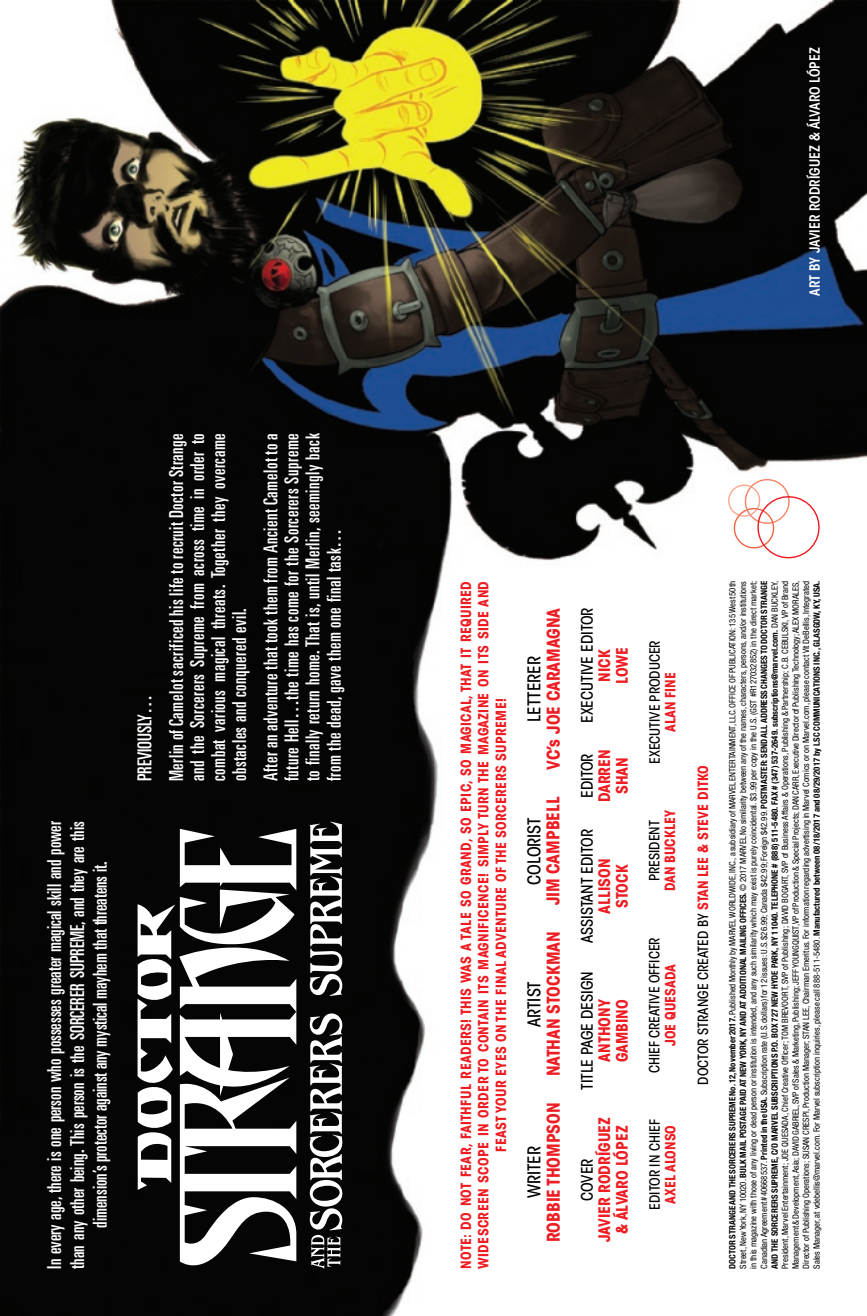
<style>
.page{position:relative;width:867px;height:1316px;background:#fff}
.page>*{position:absolute;margin:0;border:0;box-sizing:border-box;transform-origin:0 0}
.t1{font:ultra-condensed 19.25px/21px "Univers LT Std";color:#fff;text-align:justify}
.t2{font:ultra-condensed 19.25px/31.5px "Univers LT Std";letter-spacing:.03em;color:#fff}
.t3{font:700 condensed 17.5px "ITC Avant Garde Std";color:#ee1d23}
.t4{font:500 condensed 17.5px "ITC Avant Garde Std";color:#000001}
.t5{font:700 condensed 15.75px/17.5px "ITC Avant Garde Std";color:#ee1d23;text-align:center}
.t6{font:500 condensed 15.75px "ITC Avant Garde Std";color:#000001}
.t7{font:700 condensed 14px/17.5px "ITC Avant Garde Std";letter-spacing:.02em;color:#ee1d23;text-align:center}
.t8{font:500 condensed 14px "ITC Avant Garde Std";color:#000001}
.t9{font:700 condensed 14px "ITC Avant Garde Std";color:#ee1d23}
.t10{font:600 condensed 14px "ITC Avant Garde Std";color:#fff}
.t11{font:condensed 8.75px/10.5px "Helvetica Neue LT Pro";color:#000001;text-align:justify}
.s1{font-weight:700;color:#ee1d23}
.s2{font-weight:700}
</style>
<div class="page">
<img style="left:0;top:0;width:866px;height:1315px">
<img style="left:731px;top:516px;width:15px;height:32px">
<img style="left:749px;top:479px;width:43px;height:14px">
<img style="left:726px;top:484px;width:35px;height:32px">
<img style="left:748px;top:486px;width:4px;height:7px">
<svg style="left:746px;top:493px;width:78px;height:70px"></svg>
<svg style="left:309px;top:1013px;width:33px;height:255px"></svg>
<svg style="left:309px;top:821px;width:33px;height:174px"></svg>
<svg style="left:137px;top:828px;width:159px;height:449px"></svg>
<h1 class="t1" style="left:43px;top:1268px;width:448px;line-height:22.8px;text-align:center;rotate:-90deg">In every age, there is one person who possesses greater magical skill and power than any other being. This person is the SORCERER SUPREME, and they are this dimension’s protector against any mystical mayhem that threatens it.</h1>
<h1 class="t2" style="left:129px;top:781px;width:349px;rotate:-90deg">PREVIOUSLY…<br>Merlin of Camelot sacrificed his life to recruit Doctor Strange</h1>
<h1 class="t1" style="left:186px;top:781px;width:349px;rotate:-90deg">and the Sorcerers Supreme from across time in order to combat various magical threats. Together they overcame obstacles and conquered evil.</h1>
<h1 class="t1" style="left:260px;top:781px;width:349px;rotate:-90deg">After an adventure that took them from Ancient Camelot to a future Hell…the time has come for the Sorcerers Supreme to finally return home. That is, until Merlin, seemingly back from the dead, gave them one final task…</h1>
<h3 class="t10" style="left:805px;top:296px;width:250px;rotate:-90deg">ART BY JAVIER RODRÍGUEZ &amp; ÁLVARO LÓPEZ</h3>
<p class="t7" style="left:457px;top:1268px;width:689px;rotate:-90deg">NOTE: DO NOT FEAR, FAITHFUL READERS! THIS WAS A TALE SO GRAND, SO EPIC, SO MAGICAL, THAT IT REQUIRED<br>WIDESCREEN SCOPE IN ORDER TO CONTAIN ITS MAGNIFICENCE! SIMPLY TURN THE MAGAZINE ON ITS SIDE AND<br>FEAST YOUR EYES ON THE FINAL ADVENTURE OF THE SORCERERS SUPREME!</p>
<h2 class="t3" style="left:542px;top:770px;width:164px;rotate:-90deg">VC’s JOE CARAMAGNA</h2>
<h2 class="t4" style="left:523px;top:721px;width:67px;rotate:-90deg">LETTERER</h2>
<h2 class="t3" style="left:542px;top:905px;width:110px;rotate:-90deg">JIM CAMPBELL</h2>
<h2 class="t4" style="left:523px;top:884px;width:69px;rotate:-90deg">COLORIST</h2>
<h2 class="t3" style="left:542px;top:1076px;width:146px;rotate:-90deg">NATHAN STOCKMAN</h2>
<h2 class="t4" style="left:523px;top:1026px;width:47px;rotate:-90deg">ARTIST</h2>
<h2 class="t3" style="left:542px;top:1241px;width:141px;rotate:-90deg">ROBBIE THOMPSON</h2>
<h2 class="t4" style="left:523px;top:1198px;width:54px;rotate:-90deg">WRITER</h2>
<h3 class="t6" style="left:577px;top:723px;width:117px;rotate:-90deg">EXECUTIVE EDITOR</h3>
<h3 class="t5" style="left:595px;top:683px;width:38px;text-align:left;rotate:-90deg">NICK<br>LOWE</h3>
<h3 class="t6" style="left:577px;top:797px;width:46px;rotate:-90deg">EDITOR</h3>
<h3 class="t5" style="left:595px;top:802px;width:54px;rotate:-90deg">DARREN<br>SHAN</h3>
<h3 class="t6" style="left:577px;top:943px;width:116px;rotate:-90deg">ASSISTANT EDITOR</h3>
<h3 class="t5" style="left:595px;top:913px;width:57px;rotate:-90deg">ALLISON<br>STOCK</h3>
<h3 class="t6" style="left:577px;top:1089px;width:120px;rotate:-90deg">TITLE PAGE DESIGN</h3>
<h3 class="t5" style="left:595px;top:1061px;width:64px;text-align:left;rotate:-90deg">ANTHONY<br>GAMBINO</h3>
<h3 class="t5" style="left:595px;top:1242px;width:127px;rotate:-90deg">JAVIER RODRÍGUEZ &amp; ÁLVARO LÓPEZ</h3>
<h3 class="t6" style="left:577px;top:1200px;width:44px;rotate:-90deg">COVER</h3>
<h3 class="t8" style="left:646px;top:764px;width:125px;rotate:-90deg">EXECUTIVE PRODUCER</h3>
<h3 class="t9" style="left:661px;top:732px;width:61px;rotate:-90deg">ALAN FINE</h3>
<h3 class="t8" style="left:645px;top:881px;width:62px;rotate:-90deg">PRESIDENT</h3>
<h3 class="t9" style="left:661px;top:891px;width:83px;rotate:-90deg">DAN BUCKLEY</h3>
<h3 class="t8" style="left:645px;top:1073px;width:138px;rotate:-90deg">CHIEF CREATIVE OFFICER</h3>
<h3 class="t9" style="left:661px;top:1046px;width:83px;rotate:-90deg">JOE QUESADA</h3>
<h3 class="t8" style="left:646px;top:1209px;width:92px;rotate:-90deg">EDITOR IN CHIEF</h3>
<h3 class="t9" style="left:661px;top:1203px;width:80px;rotate:-90deg">AXEL ALONSO</h3>
<h3 class="t8" style="left:694px;top:1084px;width:321px;rotate:-90deg">DOCTOR STRANGE CREATED BY <span class="s1">STAN LEE &amp; STEVE DITKO</span></h3>
<p class="t11" style="left:727px;top:1268px;width:689px;rotate:-90deg"><span class="s2">DOCTOR STRANGE AND THE SORCERERS SUPREME No. 12, November 2017.</span> Published Monthly by MARVEL WORLDWIDE, INC., a subsidiary of MARVEL ENTERTAINMENT, LLC. OFFICE OF PUBLICATION: 135 West 50th Street, New York, NY 10020. <span class="s2">BULK MAIL POSTAGE PAID AT NEW YORK, NY AND AT ADDITIONAL MAILING OFFICES.</span> © 2017 MARVEL No similarity between any of the names, characters, persons, and/or institutions in this magazine with those of any living or dead person or institution is intended, and any such similarity which may exist is purely coincidental. $3.99 per copy in the U.S. (GST #R127032852) in the direct market; Canadian Agreement #40668537. <span class="s2">Printed in the USA.</span> Subscription rate (U.S. dollars) for 12 issues: U.S. $26.99; Canada $42.99; Foreign $42.99. <span class="s2">POSTMASTER: SEND ALL ADDRESS CHANGES TO DOCTOR STRANGE AND THE SORCERERS SUPREME, C/O MARVEL SUBSCRIPTIONS P.O. BOX 727 NEW HYDE PARK, NY 11040. TELEPHONE # (888) 511-5480. FAX # (347) 537-2649. subscriptions@marvel.com.</span> DAN BUCKLEY, President, Marvel Entertainment; JOE QUESADA, Chief Creative Officer; TOM BREVOORT, SVP of Publishing; DAVID BOGART, SVP of Business Affairs &amp; Operations, Publishing &amp; Partnership; C.B. CEBULSKI, VP of Brand Management &amp; Development, Asia; DAVID GABRIEL, SVP of Sales &amp; Marketing, Publishing; JEFF YOUNGQUIST, VP of Production &amp; Special Projects; DAN CARR, Executive Director of Publishing Technology; ALEX MORALES, Director of Publishing Operations; SUSAN CRESPI, Production Manager; STAN LEE, Chairman Emeritus. For information regarding advertising in Marvel Comics or on Marvel.com, please contact Vit DeBellis, Integrated Sales Manager, at vdebellis@marvel.com. For Marvel subscription inquiries, please call 888-511-5480. <span class="s2">Manufactured between 08/18/2017 and 08/29/2017 by LSC COMMUNICATIONS INC., GLASGOW, KY, USA.</span></p>
</div>
